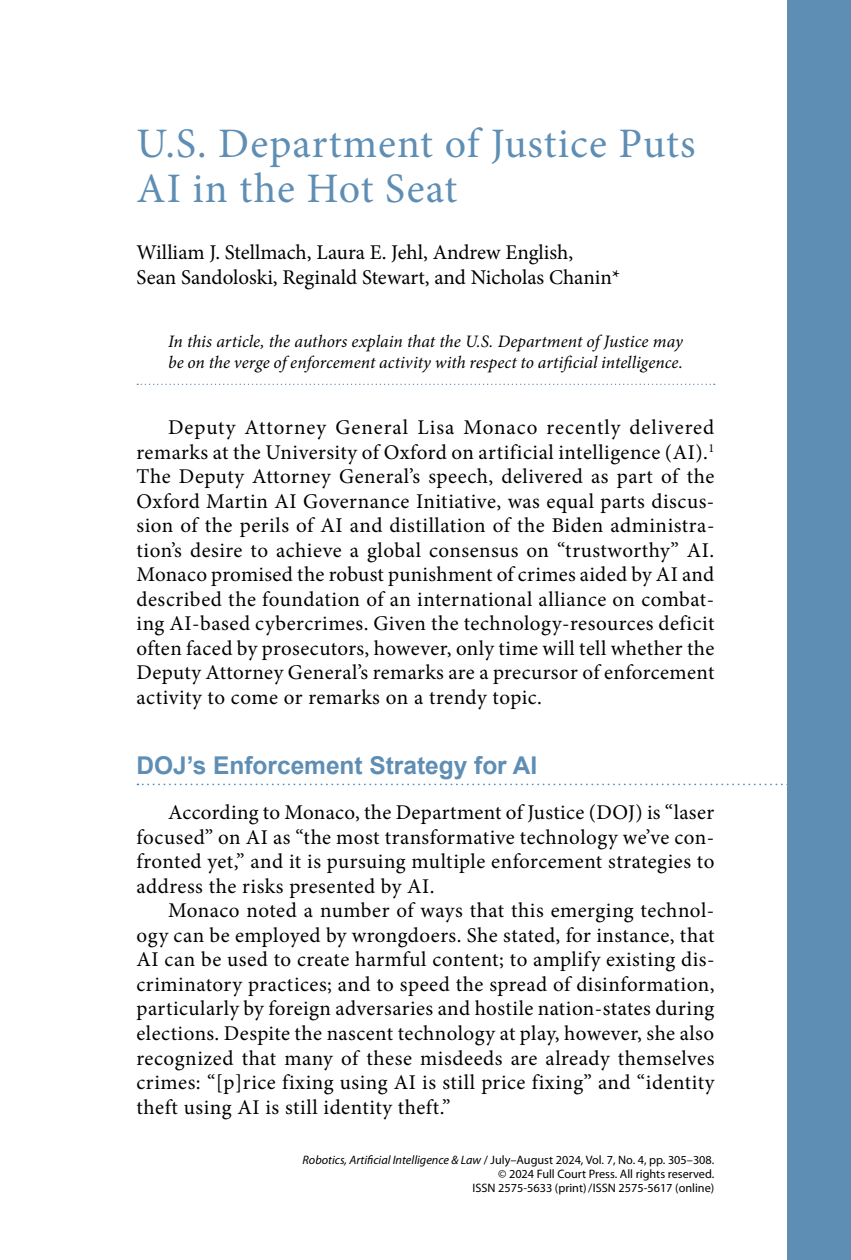
<style>
.page{position:relative;width:851px;height:1260px;background:#fff}
.page>*{position:absolute;margin:0;border:0;box-sizing:border-box;transform-origin:0 0}
.t1{font:42px/45.5px "Minion Pro";letter-spacing:.025em;color:#5f8eb5}
.t2{font:700 24.5px "Arial";color:#5f8eb5}
.t3{font:21px/24.5px "Minion Pro";letter-spacing:.015em;color:#000;text-align:justify}
.t4{font:italic 17.5px/21px "Minion Pro";color:#000}
.t5{font:12.25px/14px "Myriad Pro";color:#000;text-align:right}
.s1{font-style:italic}
</style>
<div class="page">
<div style="left:788px;top:0;width:62px;height:1260px;background:#5f8eb5"></div>
<svg style="left:137px;top:384px;width:577px;height:1px"></svg>
<svg style="left:137px;top:784px;width:714px;height:1px"></svg>
<h1 class="t1" style="left:136px;top:121px;width:560px">U.S. Department of Justice Puts<br>AI in the Hot Seat</h1>
<p class="t3" style="left:136px;top:240px;width:485px;line-height:25.2px">William J. Stellmach, Laura E. Jehl, Andrew English,<br>Sean Sandoloski, Reginald Stewart, and Nicholas Chanin*</p>
<p class="t4" style="left:168px;top:331px;width:516px">In this article, the authors explain that the U.S. Department of Justice may be on the verge of enforcement activity with respect to artificial intelligence.</p>
<p class="t3" style="left:136px;top:416px;width:579px;text-indent:32px">Deputy Attorney General Lisa Monaco recently delivered remarks at the University of Oxford on artificial intelligence (AI).<sup>1<br></sup>The Deputy Attorney General’s speech, delivered as part of the Oxford Martin AI Governance Initiative, was equal parts discus&shy;sion of the perils of AI and distillation of the Biden administra&shy;tion’s desire to achieve a global consensus on “trustworthy” AI.<br>Monaco promised the robust punishment of crimes aided by AI and described the foundation of an international alliance on combat&shy;ing AI-based cybercrimes. Given the technology-resources deficit often faced by prosecutors, however, only time will tell whether the Deputy Attorney General’s remarks are a precursor of enforcement activity to come or remarks on a trendy topic.</p>
<p class="t2" style="left:136px;top:748px;width:402px">DOJ’s Enforcement Strategy for AI</p>
<p class="t3" style="left:136px;top:801px;width:579px;text-indent:32px">According to Monaco, the Department of Justice (DOJ) is “laser focused” on AI as “the most transformative technology we’ve con&shy;fronted yet,” and it is pursuing multiple enforcement strategies to address the risks presented by AI.</p>
<p class="t3" style="left:136px;top:899px;width:579px;text-indent:32px">Monaco noted a number of ways that this emerging technol&shy;ogy can be employed by wrongdoers. She stated, for instance, that AI can be used to create harmful content; to amplify existing dis&shy;criminatory practices; and to speed the spread of disinformation, particularly by foreign adversaries and hostile nation-states during elections. Despite the nascent technology at play, however, she also recognized that many of these misdeeds are already themselves crimes: “[p]rice fixing using AI is still price fixing” and “identity theft using AI is still identity theft.”</p>
<p class="t5" style="left:302px;top:1153px;width:413px"><span class="s1">Robotics, Artificial Intelligence &amp; Law</span> / July–August 2024, Vol. 7, No. 4, pp. 305–308. © 2024 Full Court Press. All rights reserved.<br>ISSN 2575-5633 (print)/ISSN 2575-5617 (online)</p>
</div>
